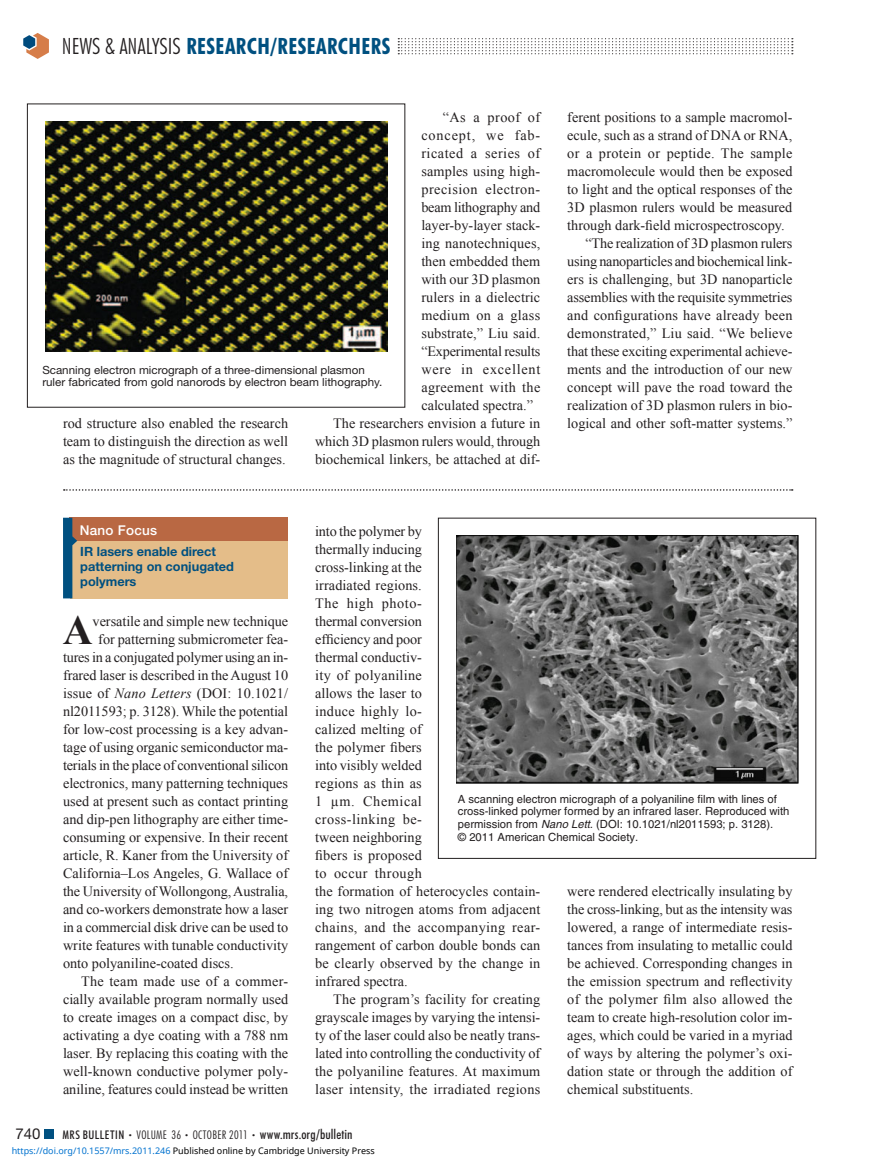
<style>
.page{position:relative;width:878px;height:1175px;background:#fff}
.page>*{position:absolute;margin:0;border:0;box-sizing:border-box;transform-origin:0 0}
.t1{font:700 41.4px "Times New Roman";color:#231f20}
.t2{font:700 condensed 22.5px "Futura BT";letter-spacing:.02em;color:#005080}
.t3{font:15px "Helvetica Neue LT Std";color:#231f20}
.t4{font:14.25px/18px "Times New Roman";color:#231f20;text-align:justify}
.t5{font:14.25px "Times New Roman";letter-spacing:.035em;color:#231f20}
.t6{font:14.25px "Times New Roman";letter-spacing:.025em;color:#231f20}
.t7{font:14.25px "Times New Roman";letter-spacing:.02em;color:#231f20}
.t8{font:14.25px "Times New Roman";letter-spacing:.05em;color:#231f20}
.t9{font:14.25px "Times New Roman";letter-spacing:.06em;color:#231f20}
.t10{font:500 condensed 13.5px "Futura BT";letter-spacing:.01em;color:#231f20}
.t11{font:500 13.5px "Helvetica Neue LT Std";letter-spacing:.02em;color:#fff}
.t12{font:700 12.75px/15px "Helvetica Neue LT Std";color:#005080}
.t13{font:11.25px/12.8px "Helvetica";color:#231f20}
.t14{font:11.25px/12.8px "Helvetica Neue LT Std";color:#231f20}
.t15{font:9px "Noto Sans";color:#000}
.s1{font-weight:300;color:#231f20}
.s2{font-style:italic}
.s3{font-size:12px}
.s4{font-weight:300;font-size:7.5px}
.s5{font-weight:300;font-size:12px}
.s6{color:#0172cf}
</style>
<div class="page">
<div style="left:45px;top:1130px;width:9px;height:8px;background:#005080"></div>
<svg style="left:398px;top:38px;width:394px;height:16px"></svg>
<svg style="left:23px;top:33px;width:26px;height:26px"></svg>
<svg style="left:64px;top:489px;width:728px;height:1px"></svg>
<div style="left:71px;top:518px;width:217px;height:80px;background:#e4bd89"></div>
<div style="left:69px;top:518px;width:219px;height:23px;background:#b96843"></div>
<svg style="left:63px;top:518px;width:14px;height:80px"></svg>
<img style="left:456px;top:535px;width:342px;height:248px">
<img style="left:45px;top:122px;width:342px;height:229px">
<h2 class="t2" style="left:62px;top:38px;width:330px"><span class="s1">NEWS &amp; ANALYSIS</span> RESEARCH/RESEARCHERS</h2>
<p class="t5" style="left:443px;top:109px;width:99px">“As a proof of</p>
<p class="t9" style="left:421px;top:127px;width:120px">concept, we fab-</p>
<p class="t5" style="left:421px;top:145px;width:120px">ricated a series of</p>
<p class="t4" style="left:421px;top:162px;width:120px">samples using high-</p>
<p class="t5" style="left:421px;top:181px;width:120px">precision electron-</p>
<p class="t4" style="left:421px;top:198px;width:120px">beam lithography and</p>
<p class="t4" style="left:421px;top:216px;width:120px">layer-by-layer stack-</p>
<p class="t4" style="left:421px;top:234px;width:120px">ing nanotechniques,</p>
<p class="t4" style="left:421px;top:252px;width:120px">then embedded them</p>
<p class="t4" style="left:421px;top:270px;width:120px">with our 3D plasmon</p>
<p class="t4" style="left:421px;top:288px;width:120px">rulers in a dielectric</p>
<p class="t6" style="left:421px;top:307px;width:120px">medium on a glass</p>
<p class="t4" style="left:421px;top:324px;width:120px">substrate,” Liu said.</p>
<p class="t4" style="left:421px;top:342px;width:120px">“Experimental results</p>
<p class="t8" style="left:421px;top:361px;width:120px">were in excellent</p>
<p class="t7" style="left:421px;top:379px;width:120px">agreement with the</p>
<p class="t4" style="left:421px;top:396px;width:113px">calculated spectra.”</p>
<p class="t4" style="left:333px;top:414px;width:209px">The researchers envision a future in</p>
<p class="t4" style="left:315px;top:432px;width:227px">which 3D plasmon rulers would, through</p>
<p class="t4" style="left:315px;top:450px;width:227px">biochemical linkers, be attached at dif-</p>
<p class="t14" style="left:42px;top:364px;width:341px">Scanning electron micrograph of a three-dimensional plasmon ruler fabricated from gold nanorods by electron beam lithography.</p>
<p class="t4" style="left:63px;top:414px;width:227px">rod structure also enabled the research team to distinguish the direction as well as the magnitude of structural changes.</p>
<p class="t4" style="left:567px;top:108px;width:227px">ferent positions to a sample macromol-</p>
<p class="t4" style="left:567px;top:126px;width:227px">ecule, such as a strand of DNA or RNA,</p>
<p class="t6" style="left:567px;top:145px;width:227px">or a protein or peptide. The sample</p>
<p class="t4" style="left:567px;top:162px;width:227px">macromolecule would then be exposed</p>
<p class="t4" style="left:567px;top:180px;width:227px">to light and the optical responses of the</p>
<p class="t4" style="left:567px;top:198px;width:227px">3D plasmon rulers would be measured</p>
<p class="t4" style="left:567px;top:216px;width:219px">through dark-field microspectroscopy.</p>
<p class="t4" style="left:585px;top:234px;width:209px">“The realization of 3D plasmon rulers</p>
<p class="t4" style="left:567px;top:252px;width:227px">using nanoparticles and biochemical link-</p>
<p class="t4" style="left:567px;top:270px;width:227px">ers is challenging, but 3D nanoparticle</p>
<p class="t4" style="left:567px;top:288px;width:227px">assemblies with the requisite symmetries</p>
<p class="t4" style="left:567px;top:306px;width:227px">and configurations have already been</p>
<p class="t4" style="left:567px;top:324px;width:227px">demonstrated,” Liu said. “We believe</p>
<p class="t4" style="left:567px;top:342px;width:227px">that these exciting experimental achieve-</p>
<p class="t4" style="left:567px;top:360px;width:227px">ments and the introduction of our new</p>
<p class="t4" style="left:567px;top:378px;width:227px">concept will pave the road toward the</p>
<p class="t4" style="left:567px;top:396px;width:227px">realization of 3D plasmon rulers in bio-</p>
<p class="t4" style="left:567px;top:414px;width:227px">logical and other soft-matter systems.”</p>
<p class="t11" style="left:80px;top:525px;width:79px">Nano Focus</p>
<p class="t12" style="left:80px;top:545px;width:155px">IR lasers enable direct patterning on conjugated polymers</p>
<h1 class="t1" style="left:63px;top:607px;width:31px">A</h1>
<p class="t4" style="left:93px;top:612px;width:197px">versatile and simple new technique</p>
<p class="t4" style="left:98px;top:630px;width:191px">for patterning submicrometer fea-</p>
<p class="t4" style="left:63px;top:648px;width:227px">tures in a conjugated polymer using an in-</p>
<p class="t4" style="left:63px;top:666px;width:227px">frared laser is described in the August 10</p>
<p class="t4" style="left:63px;top:684px;width:227px">issue of <span class="s2">Nano Letters</span> (DOI: 10.1021/</p>
<p class="t4" style="left:63px;top:702px;width:227px">nl2011593; p. 3128). While the potential</p>
<p class="t4" style="left:63px;top:720px;width:227px">for low-cost processing is a key advan-</p>
<p class="t4" style="left:63px;top:738px;width:227px">tage of using organic semiconductor ma-</p>
<p class="t4" style="left:63px;top:756px;width:227px">terials in the place of conventional silicon</p>
<p class="t4" style="left:63px;top:774px;width:227px">electronics, many patterning techniques</p>
<p class="t4" style="left:63px;top:792px;width:227px">used at present such as contact printing</p>
<p class="t4" style="left:63px;top:810px;width:227px">and dip-pen lithography are either time-</p>
<p class="t4" style="left:63px;top:828px;width:227px">consuming or expensive. In their recent</p>
<p class="t4" style="left:63px;top:846px;width:227px">article, R. Kaner from the University of</p>
<p class="t4" style="left:63px;top:864px;width:227px">California–Los Angeles, G. Wallace of</p>
<p class="t4" style="left:63px;top:882px;width:227px">the University of Wollongong, Australia,</p>
<p class="t4" style="left:63px;top:900px;width:227px">and co-workers demonstrate how a laser</p>
<p class="t4" style="left:63px;top:918px;width:227px">in a commercial disk drive can be used to</p>
<p class="t4" style="left:63px;top:936px;width:227px">write features with tunable conductivity</p>
<p class="t4" style="left:63px;top:954px;width:172px">onto polyaniline-coated discs.</p>
<p class="t4" style="left:81px;top:972px;width:209px">The team made use of a commer-</p>
<p class="t4" style="left:63px;top:990px;width:227px">cially available program normally used</p>
<p class="t4" style="left:63px;top:1008px;width:227px">to create images on a compact disc, by</p>
<p class="t4" style="left:63px;top:1026px;width:227px">activating a dye coating with a 788 nm</p>
<p class="t4" style="left:63px;top:1044px;width:227px">laser. By replacing this coating with the</p>
<p class="t4" style="left:63px;top:1062px;width:227px">well-known conductive polymer poly-</p>
<p class="t4" style="left:63px;top:1080px;width:227px">aniline, features could instead be written</p>
<p class="t4" style="left:315px;top:522px;width:227px;text-align:left">into the polymer by<br>thermally inducing<br>cross-linking at the<br>irradiated regions.<br>The high photo-<br>thermal conversion<br>efficiency and poor<br>thermal conductiv-<br>ity of polyaniline<br>allows the laser to<br>induce highly lo-<br>calized melting of<br>the polymer fibers<br>into visibly welded<br>regions as thin as<br>1 μm. Chemical<br>cross-linking be-<br>tween neighboring<br>fibers is proposed<br>to occur through<br>the formation of heterocycles contain&shy;ing two nitrogen atoms from adjacent chains, and the accompanying rear&shy;rangement of carbon double bonds can be clearly observed by the change in infrared spectra.</p>
<p class="t4" style="left:315px;top:990px;width:227px;text-indent:18px">The program’s facility for creating grayscale images by varying the intensi&shy;ty of the laser could also be neatly trans&shy;lated into controlling the conductivity of the polyaniline features. At maximum laser intensity, the irradiated regions</p>
<p class="t13" style="left:458px;top:793px;width:333px">A scanning electron micrograph of a polyaniline film with lines of cross-linked polymer formed by an infrared laser. Reproduced with permission from <span class="s2">Nano Lett.</span> (DOI: 10.1021/nl2011593; p. 3128).<br>© 2011 American Chemical Society.</p>
<p class="t4" style="left:567px;top:882px;width:227px">were rendered electrically insulating by the cross-linking, but as the intensity was lowered, a range of intermediate resis&shy;tances from insulating to metallic could be achieved. Corresponding changes in the emission spectrum and reflectivity of the polymer film also allowed the team to create high-resolution color im&shy;ages, which could be varied in a myriad of ways by altering the polymer’s oxi&shy;dation state or through the addition of chemical substituents.</p>
<p class="t3" style="left:15px;top:1128px;width:27px">740</p>
<p class="t10" style="left:62px;top:1129px;width:291px"><span class="s3">MRS BULLETIN</span> <span class="s4">•</span> <span class="s5">VOLUME 36</span> <span class="s4">•</span> <span class="s5">OCTOBER 2011</span> <span class="s4">•</span> www.mrs.org/bulletin</p>
<p class="t15" style="left:12px;top:1143px;width:364px"><span class="s6">https://doi.org/10.1557/mrs.2011.246</span> Published online by Cambridge University Press</p>
</div>
